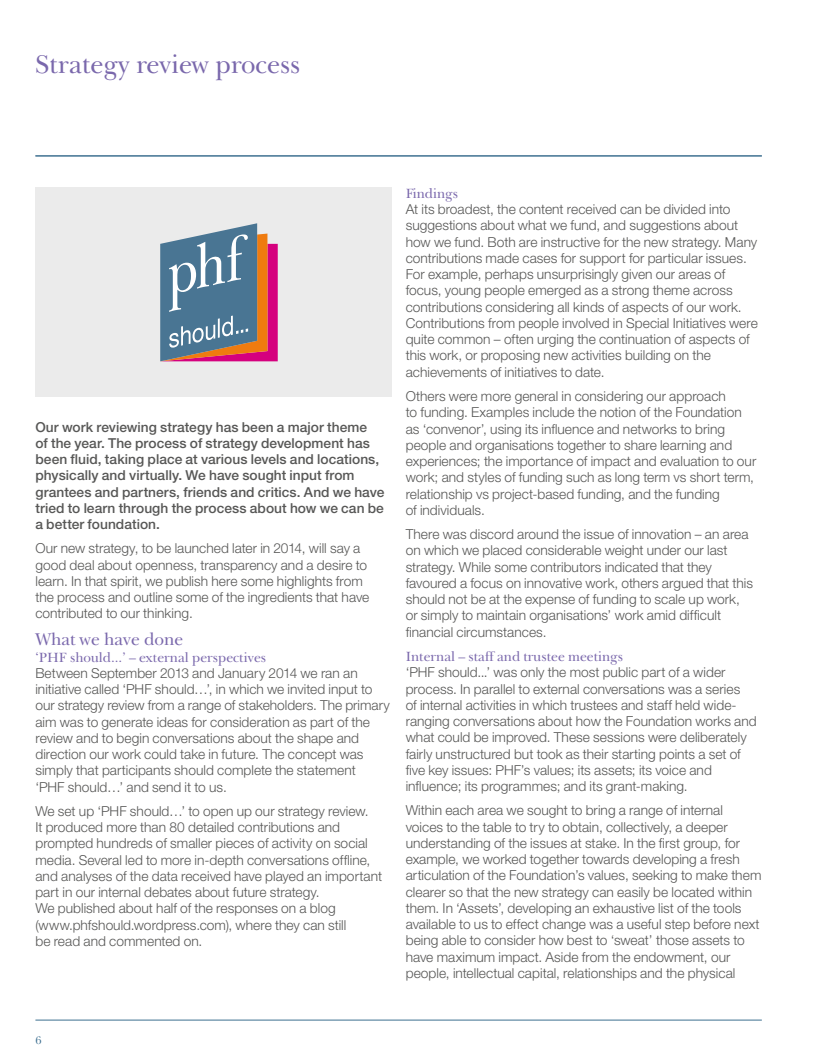
<style>
.page{position:relative;width:815px;height:1063px;background:#fff}
.page>*{position:absolute;margin:0;border:0;box-sizing:border-box;transform-origin:0 0}
.t1{font:26.25px "New Baskerville IT Cby BT";color:#7a68ac}
.t2{font:17.5px "New Baskerville IT Cby BT";color:#7a68ac}
.t3{font:300 13.75px/16.2px "Helvetica Neue LT Std";color:#575756}
.t4{font:500 13.75px/16.2px "Helvetica Neue LT Std";letter-spacing:.005em;color:#575756}
.t5{font:13.75px "New Baskerville IT Cby BT";color:#7a68ac}
.t6{font:11.25px "New Baskerville IT Cby BT";color:#3d6f90}
</style>
<div class="page">
<hr style="left:35px;top:1020px;width:727px;height:1px;background:#3d6f90">
<hr style="left:35px;top:156px;width:727px;height:1px;background:#3d6f90">
<div style="left:35px;top:188px;width:357px;height:209px;background:#ebebeb"></div>
<svg style="left:160px;top:223px;width:118px;height:138px;background:#867f94"></svg>
<h1 class="t1" style="left:35px;top:48px;width:266px">Strategy review process</h1>
<p class="t4" style="left:35px;top:418px;width:350px">Our work reviewing strategy has been a major theme<br>of the year. The process of strategy development has been fluid, taking place at various levels and locations, physically and virtually. We have sought input from grantees and partners, friends and critics. And we have tried to learn through the process about how we can be a better foundation.</p>
<p class="t3" style="left:35px;top:540px;width:335px">Our new strategy, to be launched later in 2014, will say a good deal about openness, transparency and a desire to learn. In that spirit, we publish here some highlights from the process and outline some of the ingredients that have contributed to our thinking.</p>
<p class="t2" style="left:35px;top:629px;width:149px">What we have done</p>
<p class="t5" style="left:35px;top:648px;width:232px">‘PHF should...’ – external perspectives</p>
<p class="t3" style="left:35px;top:664px;width:356px">Between September 2013 and January 2014 we ran an initiative called ‘PHF should…’, in which we invited input to our strategy review from a range of stakeholders. The primary aim was to generate ideas for consideration as part of the review and to begin conversations about the shape and direction our work could take in future. The concept was simply that participants should complete the statement<br>‘PHF should…’ and send it to us.</p>
<p class="t3" style="left:35px;top:803px;width:348px">We set up ‘PHF should…’ to open up our strategy review.<br>It produced more than 80 detailed contributions and prompted hundreds of smaller pieces of activity on social media. Several led to more in-depth conversations offline, and analyses of the data received have played an important part in our internal debates about future strategy.<br>We published about half of the responses on a blog (www.phfshould.wordpress.com), where they can still<br>be read and commented on.</p>
<p class="t5" style="left:406px;top:185px;width:54px">Findings</p>
<p class="t3" style="left:406px;top:201px;width:354px">At its broadest, the content received can be divided into suggestions about what we fund, and suggestions about how we fund. Both are instructive for the new strategy. Many contributions made cases for support for particular issues.<br>For example, perhaps unsurprisingly given our areas of focus, young people emerged as a strong theme across contributions considering all kinds of aspects of our work.<br>Contributions from people involved in Special Initiatives were quite common – often urging the continuation of aspects of this work, or proposing new activities building on the achievements of initiatives to date.</p>
<p class="t3" style="left:406px;top:388px;width:352px">Others were more general in considering our approach<br>to funding. Examples include the notion of the Foundation as ‘convenor’, using its influence and networks to bring people and organisations together to share learning and experiences; the importance of impact and evaluation to our work; and styles of funding such as long term vs short term, relationship vs project-based funding, and the funding<br>of individuals.</p>
<p class="t3" style="left:406px;top:526px;width:349px">There was discord around the issue of innovation – an area on which we placed considerable weight under our last strategy. While some contributors indicated that they favoured a focus on innovative work, others argued that this should not be at the expense of funding to scale up work, or simply to maintain organisations’ work amid difficult financial circumstances.</p>
<p class="t5" style="left:406px;top:648px;width:219px">Internal – staff and trustee meetings</p>
<p class="t3" style="left:406px;top:664px;width:352px">‘PHF should...’ was only the most public part of a wider process. In parallel to external conversations was a series<br>of internal activities in which trustees and staff held wide&shy;ranging conversations about how the Foundation works and what could be improved. These sessions were deliberately fairly unstructured but took as their starting points a set of five key issues: PHF’s values; its assets; its voice and influence; its programmes; and its grant-making.</p>
<p class="t3" style="left:406px;top:802px;width:357px">Within each area we sought to bring a range of internal voices to the table to try to obtain, collectively, a deeper understanding of the issues at stake. In the first group, for example, we worked together towards developing a fresh articulation of the Foundation’s values, seeking to make them clearer so that the new strategy can easily be located within them. In ‘Assets’, developing an exhaustive list of the tools available to us to effect change was a useful step before next being able to consider how best to ‘sweat’ those assets to have maximum impact. Aside from the endowment, our people, intellectual capital, relationships and the physical</p>
<p class="t6" style="left:35px;top:1033px;width:8px">6</p>
</div>
